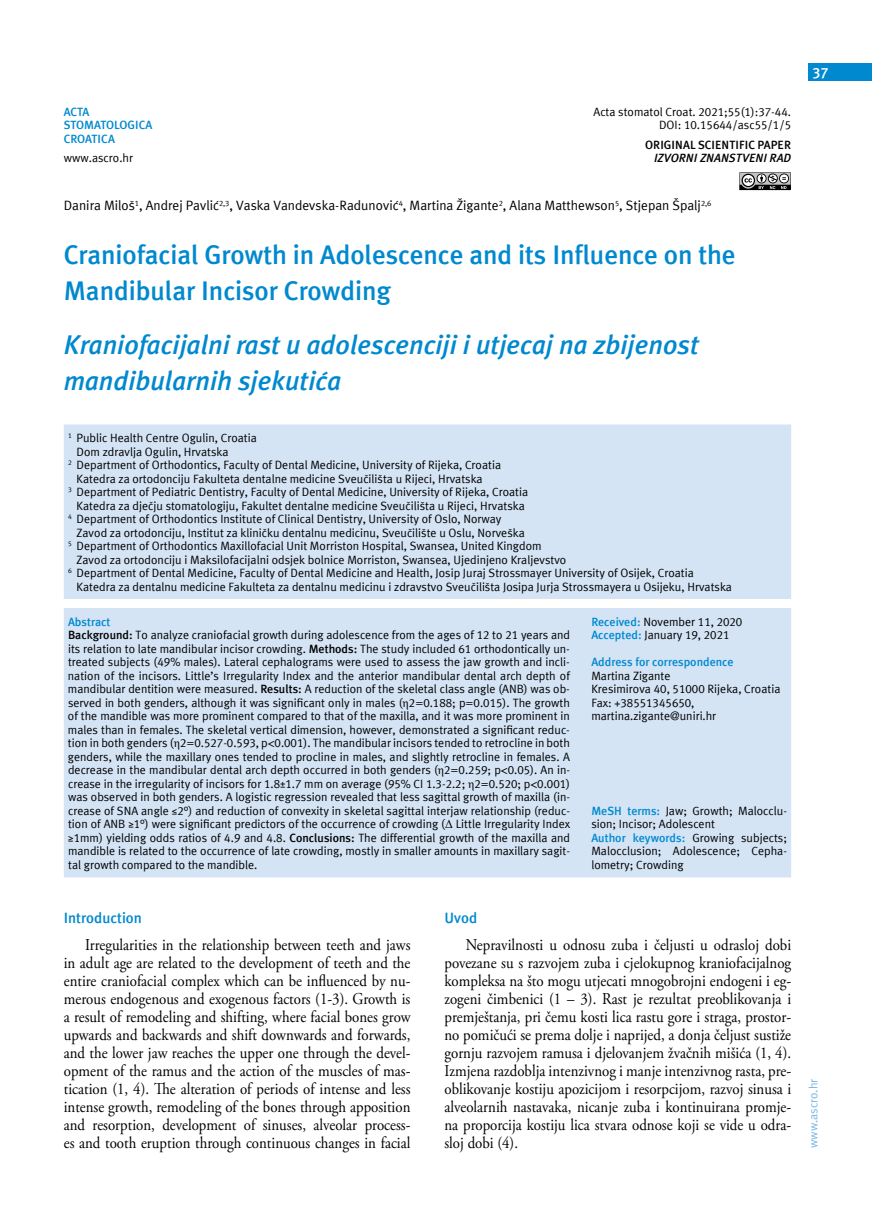
<style>
.page{position:relative;width:872px;height:1212px;background:#fff}
.page>*{position:absolute;margin:0;border:0;box-sizing:border-box;transform-origin:0 0}
.t1{font:700 27px/36px "Meta ASC";letter-spacing:-.005em;color:#0089cf}
.t2{font:italic 700 27px/36px "Meta ASC";color:#0089cf}
.t3{font:16.5px/18px "Adobe Garamond Pro";color:#000;text-align:justify;scale:.9 1}
.t4{font:700 15px "Meta ASC";color:#0089cf}
.t5{font:700 15px "Meta ASC";color:#fff}
.t6{font:13.5px "Meta ASC";color:#000}
.t7{font:12px/13.5px "Meta ASC";color:#000}
.t8{font:700 12px/13.5px "Meta ASC";color:#0089cf}
.t9{font:700 12px "Meta ASC";letter-spacing:.005em;color:#000}
.t10{font:italic 700 12px "Meta ASC";letter-spacing:.005em;color:#000}
.t11{font:12px "Meta ASC";color:#78b7e4}
.s1{font-weight:700;color:#0089cf}
.s2{font-weight:700}
.s3{font-family:"Times New Roman"}
</style>
<div class="page">
<div style="left:808px;top:64px;width:64px;height:17px;background:#0089cf"></div>
<div style="left:64px;top:424px;width:727px;height:453px;background:#d4e4f5"></div>
<div style="left:64px;top:599px;width:727px;height:9px;background:#fff"></div>
<svg style="left:739px;top:172px;width:52px;height:18px"></svg>
<p class="t7" style="left:593px;top:105px;width:199px;text-align:right">Acta stomatol Croat. 2021;55(1):37-44.<br>DOI: 10.15644/asc55/1/5</p>
<p class="t9" style="left:645px;top:138px;width:147px">ORIGINAL SCIENTIFIC PAPER</p>
<p class="t10" style="left:654px;top:151px;width:139px">IZVORNI ZNANSTVENI RAD</p>
<p class="t6" style="left:64px;top:198px;width:649px">Danira Miloš<sup>1</sup>, Andrej Pavlić<sup>2,3</sup>, Vaska Vandevska-Radunović<sup>4</sup>, Martina Žigante<sup>2</sup>, Alana Matthewson<sup>5</sup>, Stjepan Špalj<sup>2,6</sup></p>
<h1 class="t1" style="left:64px;top:237px;width:673px">Craniofacial Growth in Adolescence and its Influence on the<br>Mandibular Incisor Crowding</h1>
<h1 class="t2" style="left:64px;top:327px;width:636px">Kraniofacijalni rast u adolescenciji i utjecaj na zbijenost mandibularnih sjekutića</h1>
<p class="t8" style="left:64px;top:105px;width:90px">ACTA<br>STOMATOLOGICA<br>CROATICA</p>
<p class="t7" style="left:64px;top:151px;width:71px">www.ascro.hr</p>
<p class="t7" style="left:68px;top:431px;width:190px"><sup>1</sup> Public Health Centre Ogulin, Croatia</p>
<p class="t7" style="left:77px;top:445px;width:153px">Dom zdravlja Ogulin, Hrvatska</p>
<p class="t7" style="left:68px;top:458px;width:434px"><sup>2</sup> Department of Orthodontics, Faculty of Dental Medicine, University of Rijeka, Croatia</p>
<p class="t7" style="left:77px;top:472px;width:407px">Katedra za ortodonciju Fakulteta dentalne medicine Sveučilišta u Rijeci, Hrvatska</p>
<p class="t7" style="left:68px;top:485px;width:461px"><sup>3</sup> Department of Pediatric Dentistry, Faculty of Dental Medicine, University of Rijeka, Croatia</p>
<p class="t7" style="left:77px;top:499px;width:450px">Katedra za dječju stomatologiju, Fakultet dentalne medicine Sveučilišta u Rijeci, Hrvatska</p>
<p class="t7" style="left:68px;top:512px;width:435px"><sup>4</sup> Department of Orthodontics Institute of Clinical Dentistry, University of Oslo, Norway</p>
<p class="t7" style="left:77px;top:526px;width:450px">Zavod za ortodonciju, Institut za kliničku dentalnu medicinu, Sveučilište u Oslu, Norveška</p>
<p class="t7" style="left:68px;top:539px;width:475px"><sup>5</sup> Department of Orthodontics Maxillofacial Unit Morriston Hospital, Swansea, United Kingdom</p>
<p class="t7" style="left:77px;top:553px;width:491px">Zavod za ortodonciju i Maksilofacijalni odsjek bolnice Morriston, Swansea, Ujedinjeno Kraljevstvo</p>
<p class="t7" style="left:68px;top:566px;width:627px"><sup>6</sup> Department of Dental Medicine, Faculty of Dental Medicine and Health, Josip Juraj Strossmayer University of Osijek, Croatia</p>
<p class="t7" style="left:77px;top:580px;width:657px">Katedra za dentalnu medicine Fakulteta za dentalnu medicinu i zdravstvo Sveučilišta Josipa Jurja Strossmayera u Osijeku, Hrvatska</p>
<p class="t7" style="left:68px;top:615px;width:503px"><span class="s1">Abstract<br></span><span class="s2">Background:</span> To analyze craniofacial growth during adolescence from the ages of 12 to 21 years and its relation to late mandibular incisor crowding. <span class="s2">Methods:</span> The study included 61 orthodontically un&shy;treated subjects (49% males). Lateral cephalograms were used to assess the jaw growth and incli&shy;nation of the incisors. Little’s Irregularity Index and the anterior mandibular dental arch depth of mandibular dentition were measured. <span class="s2">Results:</span> A reduction of the skeletal class angle (ANB) was ob&shy;served in both genders, although it was significant only in males (<span class="s3">η</span>2=0.188; p=0.015). The growth of the mandible was more prominent compared to that of the maxilla, and it was more prominent in males than in females. The skeletal vertical dimension, however, demonstrated a significant reduc&shy;tion in both genders (<span class="s3">η</span>2=0.527-0.593, p&lt;0.001). The mandibular incisors tended to retrocline in both genders, while the maxillary ones tended to procline in males, and slightly retrocline in females. A decrease in the mandibular dental arch depth occurred in both genders (<span class="s3">η</span>2=0.259; p&lt;0.05). An in&shy;crease in the irregularity of incisors for 1.8±1.7 mm on average (95% CI 1.3-2.2; <span class="s3">η</span>2=0.520; p&lt;0.001) was observed in both genders. A logistic regression revealed that less sagittal growth of maxilla (in&shy;crease of SNA angle ≤2°) and reduction of convexity in skeletal sagittal interjaw relationship (reduc&shy;tion of ANB ≥1°) were significant predictors of the occurrence of crowding (<span class="s3">Δ</span> Little Irregularity Index ≥1mm) yielding odds ratios of 4.9 and 4.8. <span class="s2">Conclusions:</span> The differential growth of the maxilla and mandible is related to the occurrence of late crowding, mostly in smaller amounts in maxillary sagit&shy;tal growth compared to the mandible.</p>
<p class="t7" style="left:591px;top:615px;width:152px"><span class="s1">Received:</span> November 11, 2020<br><span class="s1">Accepted:</span> January 19, 2021</p>
<p class="t8" style="left:591px;top:655px;width:144px">Address for correspondence</p>
<p class="t7" style="left:591px;top:669px;width:190px">Martina Zigante<br>Kresimirova 40, 51000 Rijeka, Croatia<br>Fax: +38551345650, martina.zigante@uniri.hr</p>
<p class="t7" style="left:591px;top:804px;width:197px"><span class="s1">MeSH terms:</span> Jaw; Growth; Malocclu&shy;sion; Incisor; Adolescent<br><span class="s1">Author keywords:</span> Growing subjects;<br>Malocclusion; Adolescence; Cepha&shy;lometry; Crowding</p>
<p class="t4" style="left:64px;top:909px;width:80px">Introduction</p>
<p class="t3" style="left:64px;top:936px;width:387px;text-indent:21px">Irregularities in the relationship between teeth and jaws in adult age are related to the development of teeth and the entire craniofacial complex which can be influenced by nu&shy;merous endogenous and exogenous factors (1-3). Growth is a result of remodeling and shifting, where facial bones grow upwards and backwards and shift downwards and forwards, and the lower jaw reaches the upper one through the devel&shy;opment of the ramus and the action of the muscles of mas&shy;tication (1, 4). The alteration of periods of intense and less intense growth, remodeling of the bones through apposition and resorption, development of sinuses, alveolar process&shy;es and tooth eruption through continuous changes in facial</p>
<p class="t4" style="left:444px;top:909px;width:34px">Uvod</p>
<p class="t3" style="left:444px;top:936px;width:387px;text-indent:21px">Nepravilnosti u odnosu zuba i čeljusti u odrasloj dobi povezane su s razvojem zuba i cjelokupnog kraniofacijalnog kompleksa na što mogu utjecati mnogobrojni endogeni i eg&shy;zogeni čimbenici (1 – 3). Rast je rezultat preoblikovanja i premještanja, pri čemu kosti lica rastu gore i straga, prostor&shy;no pomičući se prema dolje i naprijed, a donja čeljust sustiže gornju razvojem ramusa i djelovanjem žvačnih mišića (1, 4).<br>Izmjena razdoblja intenzivnog i manje intenzivnog rasta, pre&shy;oblikovanje kostiju apozicijom i resorpcijom, razvoj sinusa i alveolarnih nastavaka, nicanje zuba i kontinuirana promje&shy;na proporcija kostiju lica stvara odnose koji se vide u odra&shy;sloj dobi (4).</p>
<p class="t5" style="left:812px;top:64px;width:18px">37</p>
<p class="t11" style="left:806px;top:1148px;width:71px;rotate:-90deg">www.ascro.hr</p>
</div>
